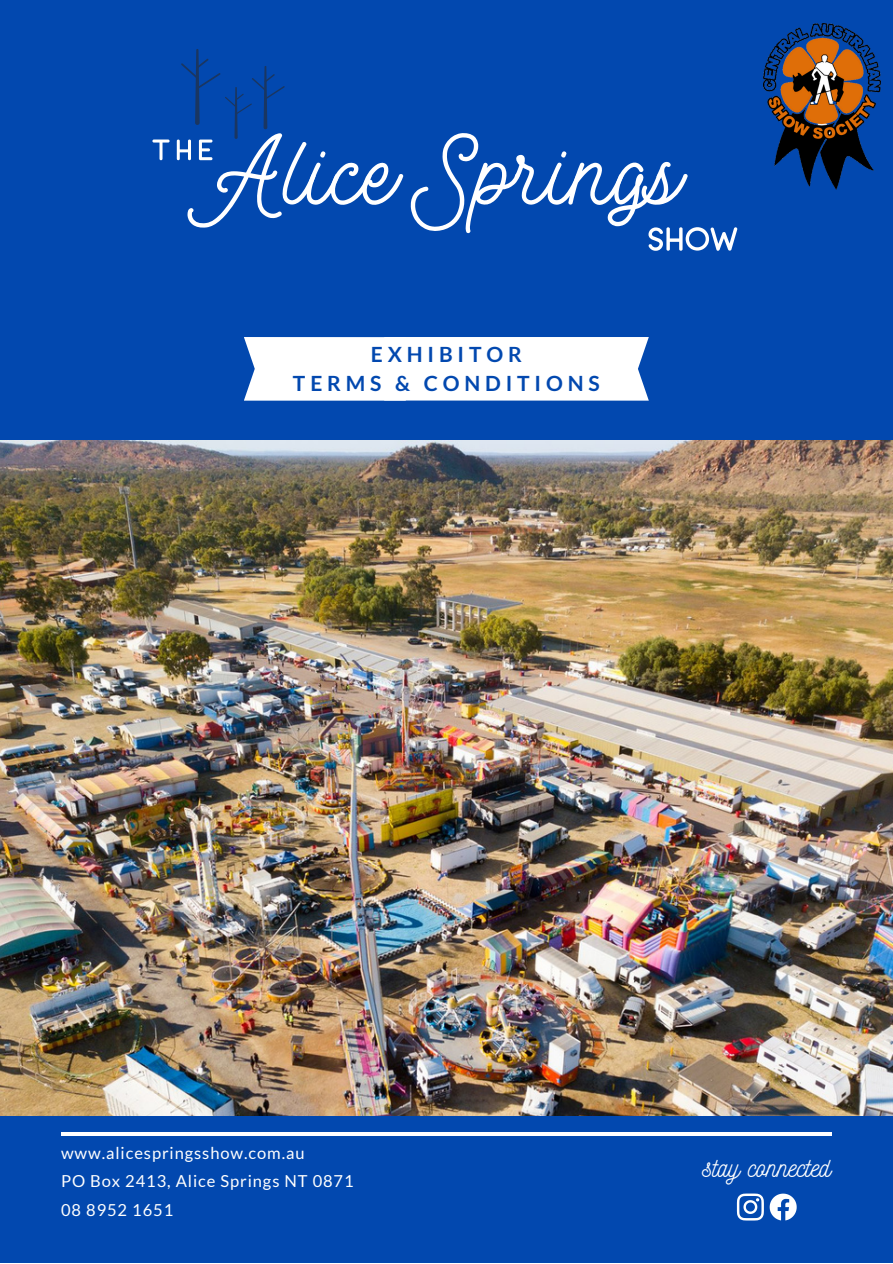
<style>
.page{position:relative;width:893px;height:1264px;background:#fff}
.page>*{position:absolute;margin:0;border:0;box-sizing:border-box;transform-origin:0 0}
.t1{font:26.85px "Nickainley";color:#fff}
.t2{font:700 21px "Lato";letter-spacing:.23em;color:#0248af}
.t3{font:16.5px "Lato";letter-spacing:.055em;color:#fff}
</style>
<div class="page">
<div style="left:0;top:1114px;width:892px;height:148px;background:#0248af"></div>
<hr style="left:61px;top:1132px;width:770px;height:3px;background:#fff">
<div style="left:0;top:0;width:892px;height:463px;background:#0248af"></div>
<img style="left:0;top:440px;width:892px;height:675px">
<svg style="left:152px;top:139px;width:17px;height:21px"></svg>
<svg style="left:410px;top:133px;width:327px;height:118px"></svg>
<div style="left:244px;top:337px;width:404px;height:63px;background:#fff"></div>
<svg style="left:177px;top:49px;width:226px;height:179px"></svg>
<svg style="left:769px;top:1193px;width:27px;height:27px"></svg>
<svg style="left:736px;top:1193px;width:27px;height:27px"></svg>
<img style="left:763px;top:23px;width:117px;height:167px">
<p class="t2" style="left:371px;top:341px;width:152px">EXHIBITOR</p>
<p class="t2" style="left:293px;top:370px;width:308px">TERMS &amp; CONDITIONS</p>
<p class="t3" style="left:61px;top:1142px;width:245px">www.alicespringsshow.com.au</p>
<p class="t3" style="left:61px;top:1171px;width:294px">PO Box 2413, Alice Springs NT 0871</p>
<p class="t3" style="left:61px;top:1199px;width:114px">08 8952 1651</p>
<p class="t1" style="left:702px;top:1149px;width:131px">stay connected</p>
</div>
